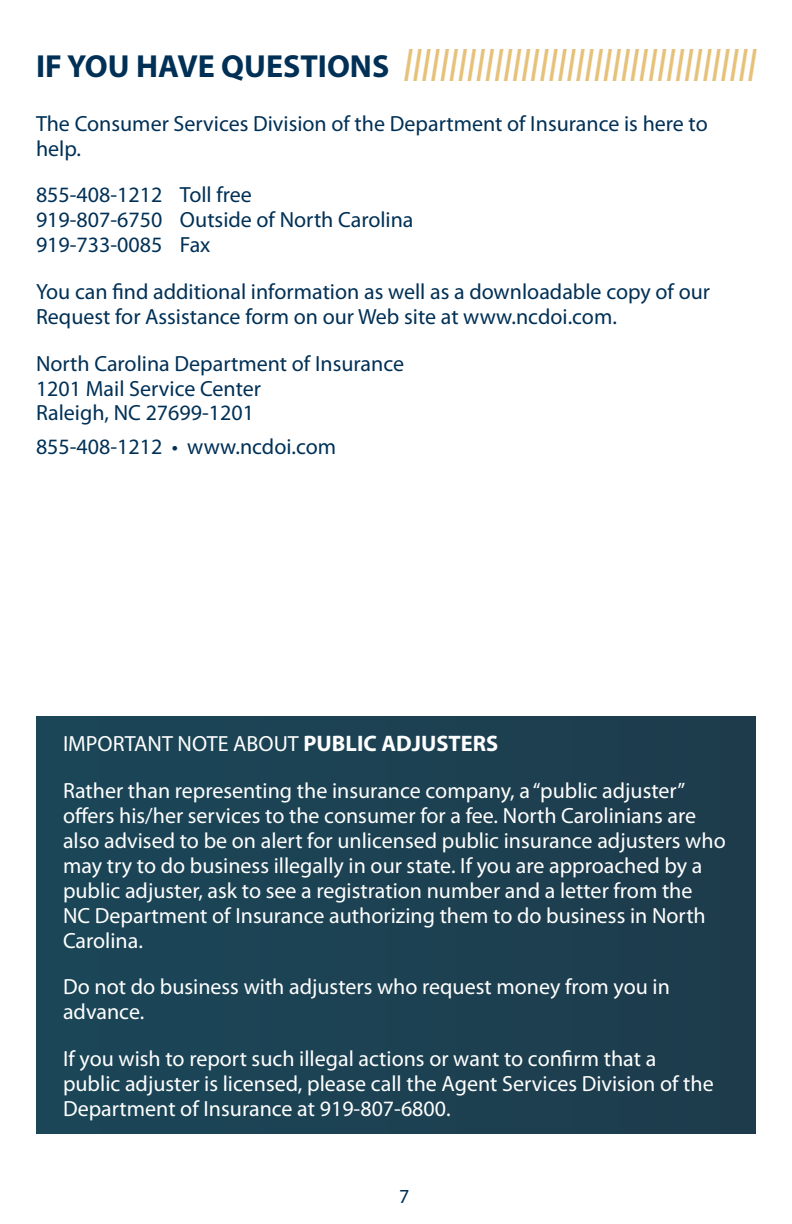
<style>
.page{position:relative;width:792px;height:1224px;background:#fff}
.page>*{position:absolute;margin:0;border:0;box-sizing:border-box;transform-origin:0 0}
.t1{font:italic 700 32px "Myriad Pro";color:#e6c179}
.t2{font:22px/25px "Myriad Pro";color:#fff}
.t3{font:22px/25px "Myriad Pro";color:#003056}
.t4{font:20px "Myriad Pro";color:#003056}
.s1{font-style:normal;color:#003056}
.s2{font-weight:700;font-size:22.4px}
</style>
<div class="page">
<div style="left:36px;top:716px;width:720px;height:418px;background:#1c4252"></div>
<h1 class="t1" style="left:36px;top:42px;width:728px"><span class="s1">I F YO U H AV E Q U E S T I O N S</span> |||||||||||||||||||||||||||||||||||||||</h1>
<p class="t3" style="left:36px;top:111px;width:673px">The Consumer Services Division of the Department of Insurance is here to help.</p>
<p class="t3" style="left:36px;top:182px;width:379px">855-408-1212 Toll free<br>919-807-6750 Outside of North Carolina<br>919-733-0085 Fax</p>
<p class="t3" style="left:36px;top:279px;width:676px">You can find additional information as well as a downloadable copy of our<br>Request for Assistance form on our Web site at www.ncdoi.com.</p>
<p class="t3" style="left:36px;top:350px;width:370px">North Carolina Department of Insurance<br>1201 Mail Service Center<br>Raleigh, NC 27699-1201</p>
<p class="t3" style="left:36px;top:434px;width:302px">855-408-1212 • www.ncdoi.com</p>
<p class="t2" style="left:63px;top:720px;width:624px;line-height:46.6px">IMPORTANT NOTE ABOUT <span class="s2">PUBLIC ADJUSTERS<br></span>Rather than representing the insurance company, a “public adjuster”</p>
<p class="t2" style="left:63px;top:803px;width:664px">offers his/her services to the consumer for a fee. North Carolinians are also advised to be on alert for unlicensed public insurance adjusters who may try to do business illegally in our state. If you are approached by a public adjuster, ask to see a registration number and a letter from the<br>NC Department of Insurance authorizing them to do business in North Carolina.</p>
<p class="t2" style="left:63px;top:974px;width:608px">Do not do business with adjusters who request money from you in advance.</p>
<p class="t2" style="left:63px;top:1046px;width:652px">If you wish to report such illegal actions or want to confirm that a public adjuster is licensed, please call the Agent Services Division of the<br>Department of Insurance at 919-807-6800.</p>
<p class="t4" style="left:399px;top:1184px;width:12px">7</p>
</div>
